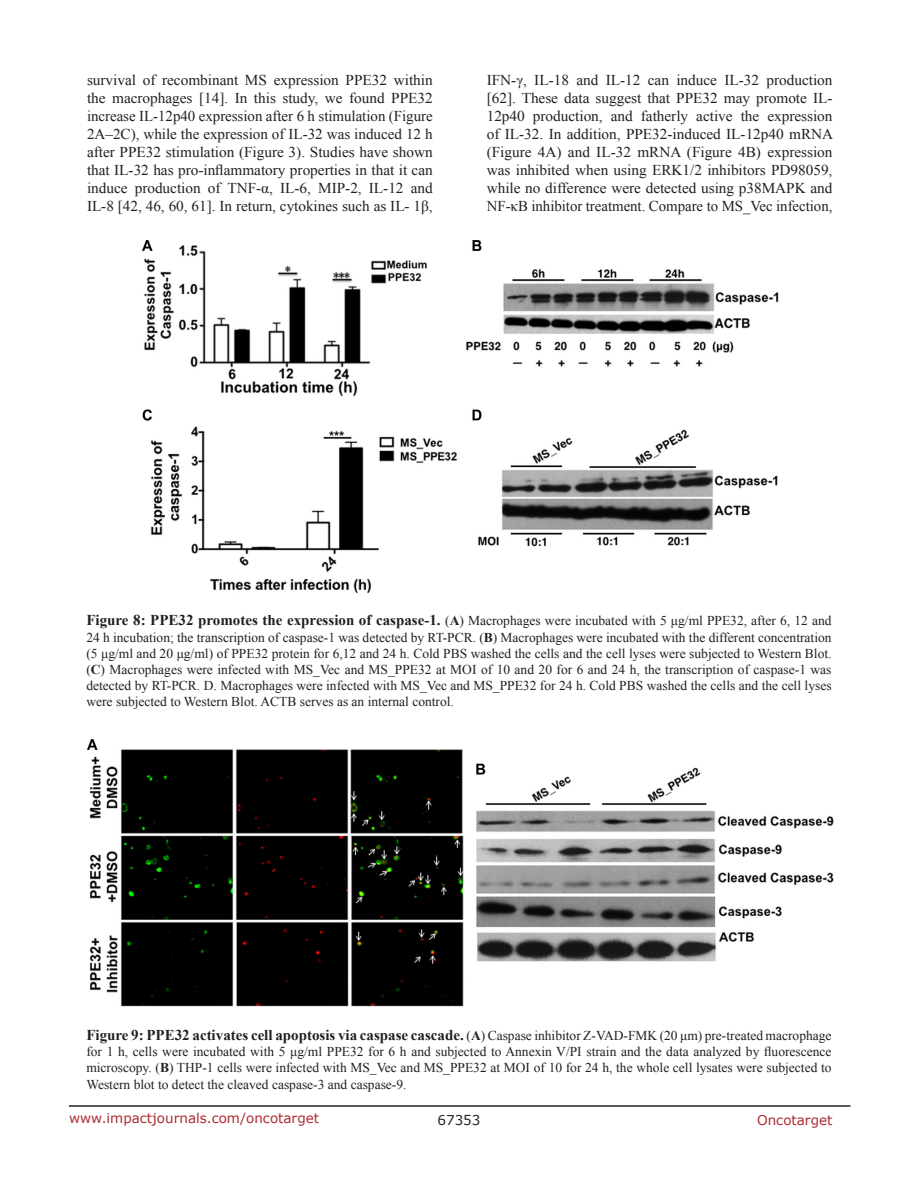
<style>
.page{position:relative;width:918px;height:1188px;background:#fff}
.page>*{position:absolute;margin:0;border:0;box-sizing:border-box;transform-origin:0 0}
.BodyText{font:15px/18px "Times New Roman";color:#231f20;text-align:justify}
.FigureText{font:13.5px/16.2px "Times New Roman";color:#231f20;text-align:justify}
.t1{font:13.5px "Verdana";color:#ac2b31}
.t2{font:13.5px "Verdana";color:#231f20}
.s1{font-weight:700;font-size:15px}
.s2{font-weight:700}
</style>
<div class="page">
<hr style="left:69px;top:1105px;width:781px;height:2px;background:#231f20">
<img style="left:143px;top:240px;width:635px;height:352px">
<img style="left:87px;top:740px;width:747px;height:267px">
<p class="BodyText" style="left:87px;top:71px;width:347px">survival of recombinant MS expression PPE32 within the macrophages [14]. In this study, we found PPE32 increase IL-12p40 expression after 6 h stimulation (Figure 2A–2C), while the expression of IL-32 was induced 12 h after PPE32 stimulation (Figure 3). Studies have shown that IL-32 has pro-inflammatory properties in that it can induce production of TNF-α, IL-6, MIP-2, IL-12 and IL-8 [42, 46, 60, 61]. In return, cytokines such as IL- 1β,</p>
<p class="BodyText" style="left:487px;top:71px;width:348px">IFN-γ, IL-18 and IL-12 can induce IL-32 production [62]. These data suggest that PPE32 may promote IL-12p40 production, and fatherly active the expression of IL-32. In addition, PPE32-induced IL-12p40 mRNA (Figure 4A) and IL-32 mRNA (Figure 4B) expression was inhibited when using ERK1/2 inhibitors PD98059, while no difference were detected using p38MAPK and NF-κB inhibitor treatment. Compare to MS_Vec infection,</p>
<p class="FigureText" style="left:86px;top:613px;width:747px"><span class="s1">Figure 8: PPE32 promotes the expression of caspase-1.</span> (<span class="s2">A</span>) Macrophages were incubated with 5 μg/ml PPE32, after 6, 12 and 24 h incubation; the transcription of caspase-1 was detected by RT-PCR. (<span class="s2">B</span>) Macrophages were incubated with the different concentration (5 μg/ml and 20 μg/ml) of PPE32 protein for 6,12 and 24 h. Cold PBS washed the cells and the cell lyses were subjected to Western Blot. (<span class="s2">C</span>) Macrophages were infected with MS_Vec and MS_PPE32 at MOI of 10 and 20 for 6 and 24 h, the transcription of caspase-1 was detected by RT-PCR. D. Macrophages were infected with MS_Vec and MS_PPE32 for 24 h. Cold PBS washed the cells and the cell lyses were subjected to Western Blot. ACTB serves as an internal control.</p>
<p class="FigureText" style="left:86px;top:1027px;width:747px"><span class="s1">Figure 9: PPE32 activates cell apoptosis via caspase cascade.</span> (<span class="s2">A</span>) Caspase inhibitor Z-VAD-FMK (20 μm) pre-treated macrophage for 1 h, cells were incubated with 5 μg/ml PPE32 for 6 h and subjected to Annexin V/PI strain and the data analyzed by fluorescence microscopy. (<span class="s2">B</span>) THP-1 cells were infected with MS_Vec and MS_PPE32 at MOI of 10 for 24 h, the whole cell lysates were subjected to Western blot to detect the cleaved caspase-3 and caspase-9.</p>
<p class="t1" style="left:69px;top:1109px;width:252px">www.impactjournals.com/oncotarget</p>
<p class="t2" style="left:438px;top:1111px;width:44px">67353</p>
<p class="t1" style="left:757px;top:1111px;width:77px">Oncotarget</p>
</div>
